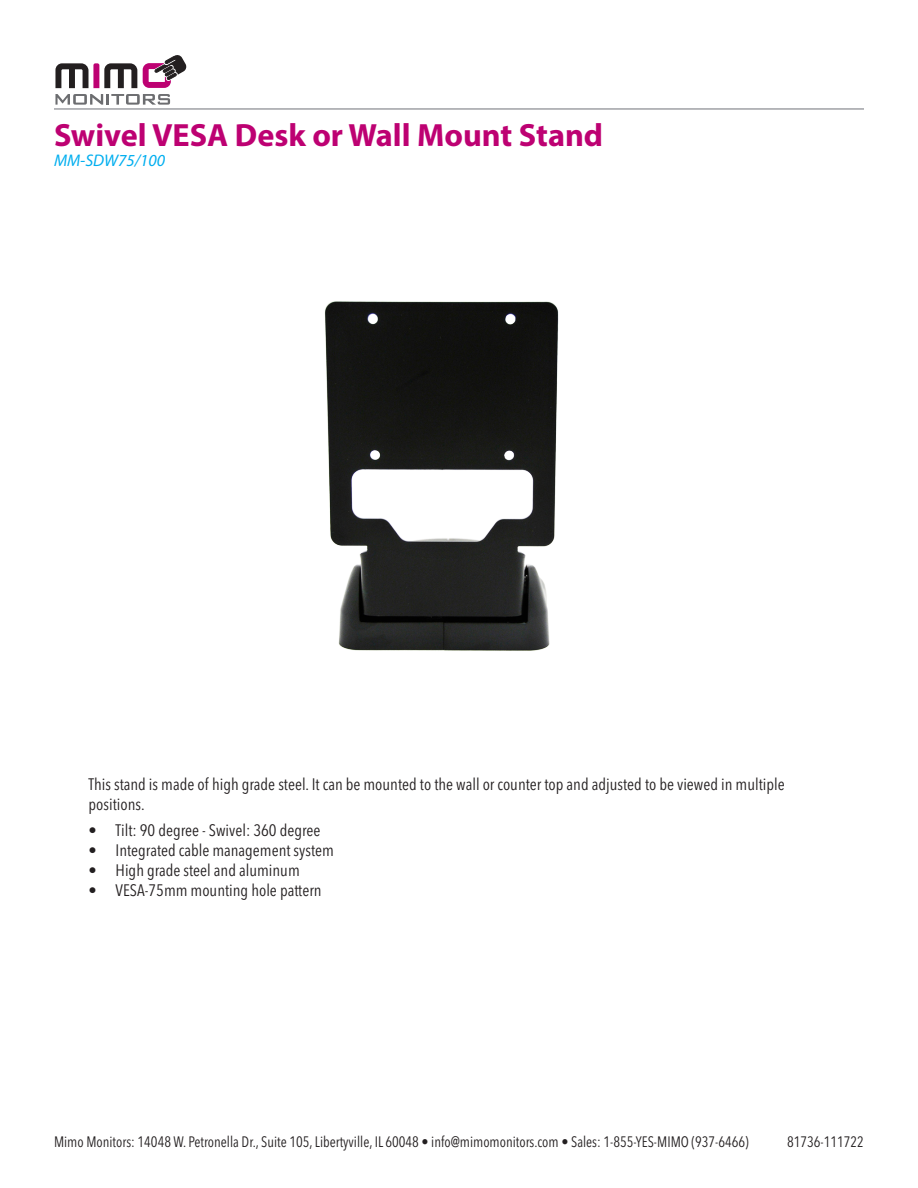
<style>
.page{position:relative;width:918px;height:1188px;background:#fff}
.page>*{position:absolute;margin:0;border:0;box-sizing:border-box;transform-origin:0 0}
.Product_Title{font:700 32.25px "Myriad Pro";color:#bd0172}
.Description{font:italic 16.8px "Myriad Pro";color:#00aeef}
.Bullet{font:condensed 16.5px/19.8px "Avenir Next LT Pro";color:#231f20}
.t1{font:condensed 15px "Avenir Next LT Pro";color:#231f20;scale:.95 1}
</style>
<div class="page">
<svg style="left:55px;top:94px;width:115px;height:11px"></svg>
<svg style="left:55px;top:63px;width:82px;height:25px"></svg>
<svg style="left:143px;top:55px;width:44px;height:33px"></svg>
<hr style="left:54px;top:108px;width:810px;height:2px;background:#b2b3b7">
<img style="left:324px;top:301px;width:235px;height:350px">
<p class="Product_Title" style="left:54px;top:114px;width:551px">Swivel VESA Desk or Wall Mount Stand</p>
<p class="Description" style="left:54px;top:150px;width:113px">MM-SDW75/100</p>
<p class="Bullet" style="left:89px;top:774px;width:698px">This stand is made of high grade steel. It can be mounted to the wall or counter top and adjusted to be viewed in multiple positions.</p>
<p class="Bullet" style="left:89px;top:821px;width:233px">• Tilt: 90 degree - Swivel: 360 degree</p>
<p class="Bullet" style="left:89px;top:840px;width:247px">• Integrated cable management system</p>
<p class="Bullet" style="left:89px;top:860px;width:213px">• High grade steel and aluminum</p>
<p class="Bullet" style="left:89px;top:880px;width:235px">• VESA-75mm mounting hole pattern</p>
<p class="t1" style="left:54px;top:1133px;width:733px">Mimo Monitors: 14048 W. Petronella Dr., Suite 105, Libertyville, IL 60048 • info@mimomonitors.com • Sales: 1-855-YES-MIMO (937-6466)</p>
<p class="t1" style="left:787px;top:1133px;width:82px">81736-111722</p>
</div>
